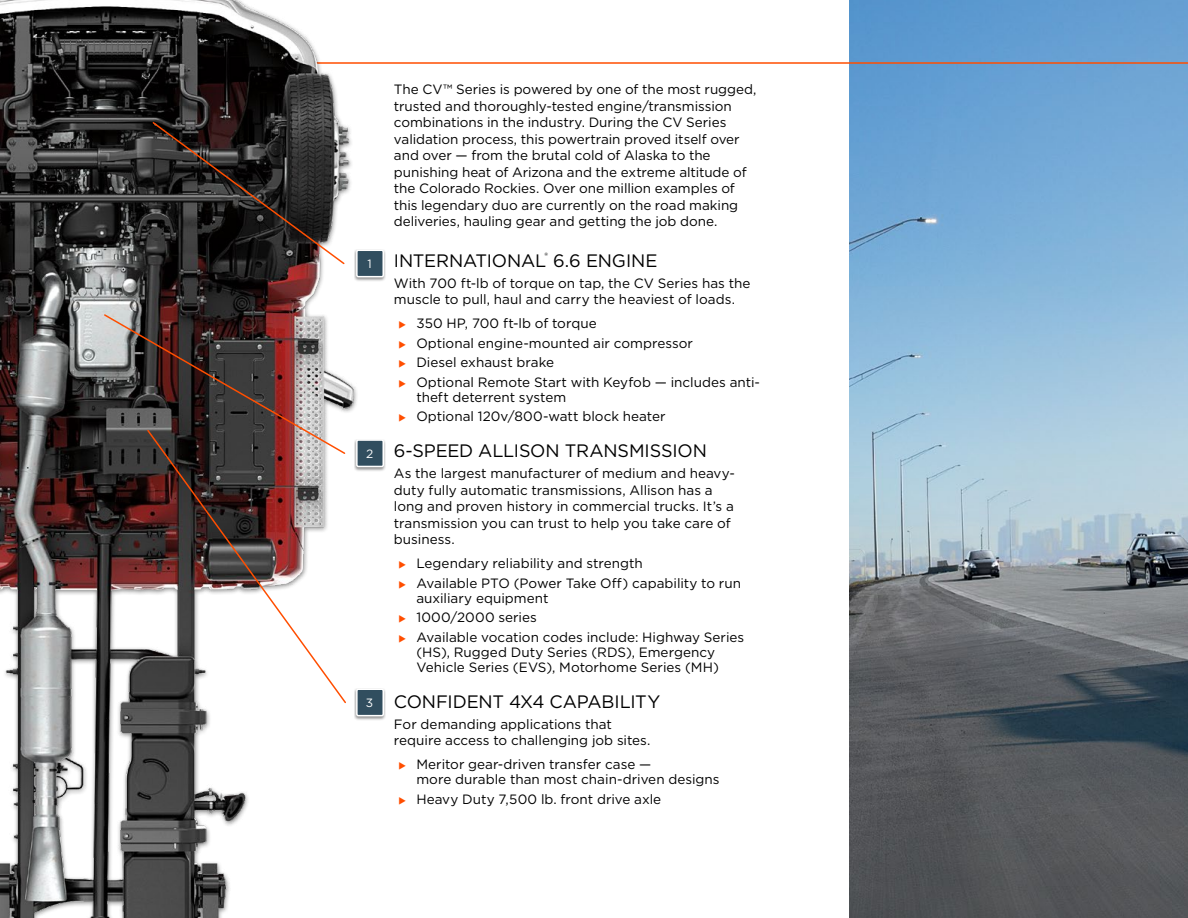
<style>
.page{position:relative;width:1188px;height:918px;background:#fff}
.page>*{position:absolute;margin:0;border:0;box-sizing:border-box;transform-origin:0 0}
.t1{font:18px "Gotham";letter-spacing:-.01em;color:#000}
.t2{font:13.5px/16.5px "Gotham";color:#000}
.t3{font:12px "Gotham";color:#fff}
.s1{color:#ff4e00}
</style>
<div class="page">
<img style="left:850px;top:0;width:338px;height:918px">
<hr style="left:144px;top:62px;width:1044px;height:2px;background:#ff4e00">
<img style="left:0;top:0;width:367px;height:918px">
<svg style="left:151px;top:121px;width:195px;height:145px;background:#373332"></svg>
<svg style="left:103px;top:313px;width:244px;height:142px;background:#685756"></svg>
<svg style="left:146px;top:428px;width:201px;height:277px"></svg>
<div style="left:354px;top:249px;width:33px;height:33px;background:#000;opacity:.45"></div>
<div style="left:357px;top:250px;width:26px;height:27px;background:#314e5f;border-radius:2px"></div>
<div style="left:356px;top:250px;width:28px;height:27px;border:2px solid #fff;border-radius:2px"></div>
<div style="left:354px;top:439px;width:33px;height:33px;background:#000;opacity:.45"></div>
<div style="left:357px;top:440px;width:26px;height:26px;background:#314e5f;border-radius:2px"></div>
<div style="left:356px;top:439px;width:28px;height:28px;border:2px solid #fff;border-radius:2px"></div>
<div style="left:354px;top:688px;width:33px;height:33px;background:#000;opacity:.45"></div>
<div style="left:357px;top:689px;width:26px;height:27px;background:#314e5f;border-radius:2px"></div>
<div style="left:356px;top:688px;width:28px;height:28px;border:2px solid #fff;border-radius:2px"></div>
<p class="t3" style="left:367px;top:257px;width:6px">1</p>
<p class="t3" style="left:366px;top:446px;width:9px">2</p>
<p class="t3" style="left:366px;top:696px;width:9px">3</p>
<p class="t2" style="left:394px;top:81px;width:364px">The CV™ Series is powered by one of the most rugged, trusted and thoroughly-tested engine/transmission combinations in the industry. During the CV Series validation process, this powertrain proved itself over and over — from the brutal cold of Alaska to the punishing heat of Arizona and the extreme altitude of the Colorado Rockies. Over one million examples of this legendary duo are currently on the road making deliveries, hauling gear and getting the job done.</p>
<h1 class="t1" style="left:394px;top:249px;width:265px">INTERNATIONAL<sup>®</sup> 6.6 ENGINE</h1>
<p class="t2" style="left:394px;top:274px;width:358px">With 700 ft-lb of torque on tap, the CV Series has the muscle to pull, haul and carry the heaviest of loads.</p>
<p class="t2" style="left:398px;top:315px;width:200px"><span class="s1">◆</span> 350 HP, 700 ft-lb of torque</p>
<p class="t2" style="left:398px;top:334px;width:296px"><span class="s1">◆</span> Optional engine-mounted air compressor</p>
<p class="t2" style="left:398px;top:354px;width:157px"><span class="s1">◆</span> Diesel exhaust brake</p>
<p class="t2" style="left:416px;top:374px;width:345px;line-height:15px;text-indent:-18px"><span class="s1">◆</span> Optional Remote Start with Keyfob — includes anti&shy;theft deterrent system</p>
<p class="t2" style="left:398px;top:408px;width:269px"><span class="s1">◆</span> Optional 120v/800-watt block heater</p>
<h1 class="t1" style="left:394px;top:439px;width:315px">6-SPEED ALLISON TRANSMISSION</h1>
<p class="t2" style="left:394px;top:465px;width:343px">As the largest manufacturer of medium and heavy&shy;duty fully automatic transmissions, Allison has a long and proven history in commercial trucks. It’s a transmission you can trust to help you take care of business.</p>
<p class="t2" style="left:398px;top:555px;width:246px"><span class="s1">◆</span> Legendary reliability and strength</p>
<p class="t2" style="left:416px;top:575px;width:326px;line-height:15px;text-indent:-18px"><span class="s1">◆</span> Available PTO (Power Take Off) capability to run auxiliary equipment</p>
<p class="t2" style="left:398px;top:609px;width:140px"><span class="s1">◆</span> 1000/2000 series</p>
<p class="t2" style="left:416px;top:629px;width:329px;line-height:15px;text-indent:-18px"><span class="s1">◆</span> Available vocation codes include: Highway Series (HS), Rugged Duty Series (RDS), Emergency<br>Vehicle Series (EVS), Motorhome Series (MH)</p>
<h1 class="t1" style="left:394px;top:690px;width:268px">CONFIDENT 4X4 CAPABILITY</h1>
<p class="t2" style="left:394px;top:715px;width:258px">For demanding applications that require access to challenging job sites.</p>
<p class="t2" style="left:416px;top:757px;width:305px;line-height:15px;text-indent:-18px"><span class="s1">◆</span> Meritor gear-driven transfer case —<br>more durable than most chain-driven designs</p>
<p class="t2" style="left:398px;top:790px;width:264px"><span class="s1">◆</span> Heavy Duty 7,500 lb. front drive axle</p>
</div>
